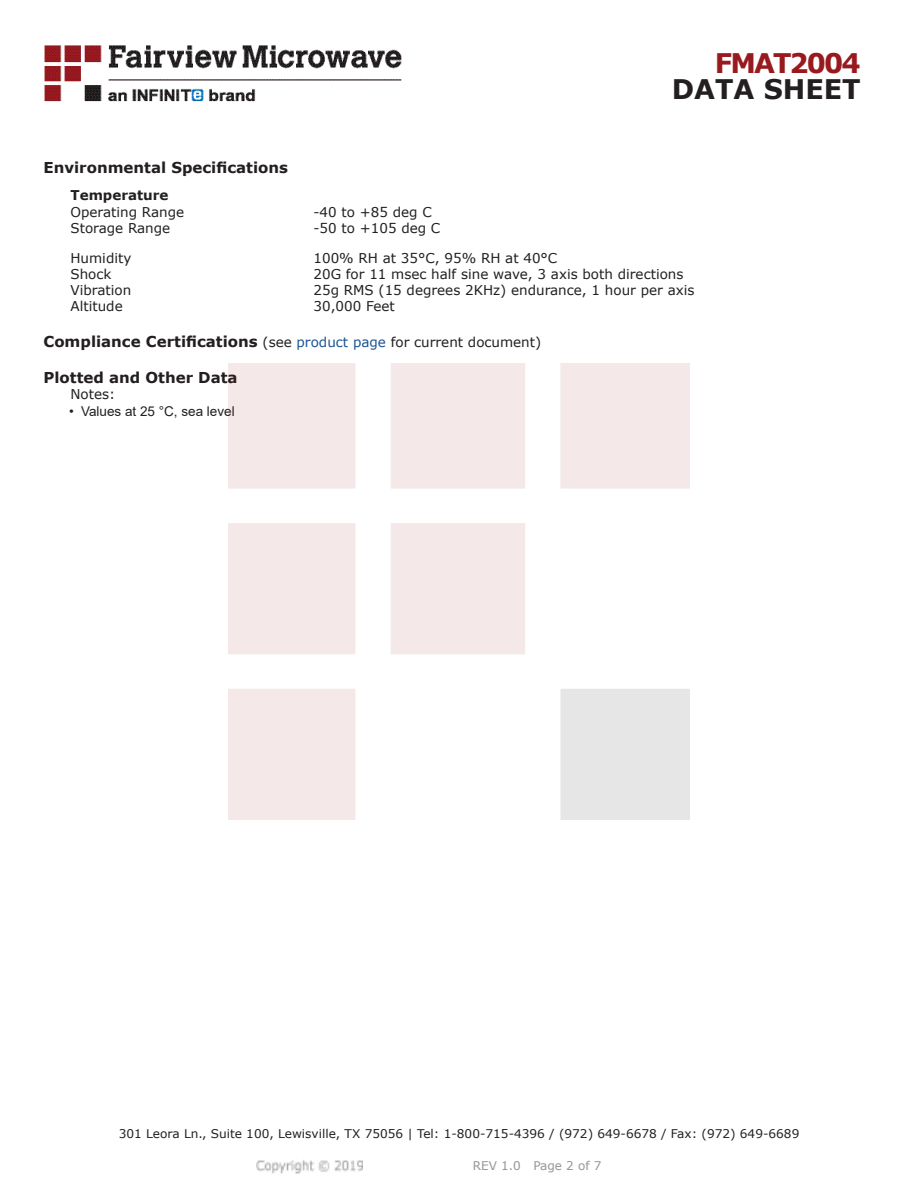
<style>
.page{position:relative;width:918px;height:1188px;background:#fff}
.page>*{position:absolute;margin:0;border:0;box-sizing:border-box;transform-origin:0 0}
.t1{font:700 27px "Verdana";color:#231f20}
.FM{font:700 27px "Verdana";letter-spacing:-.07em;color:#981a1e}
.Head1_for_Compliance{font:700 15px "Verdana";color:#231f20}
.Head1{font:700 15px "Verdana";color:#231f20}
.Specs_Para{font:13.5px "Verdana";color:#231f20}
.t2{font:13.5px "Arial";color:#231f20}
.Head2_after_Head1{font:700 13.5px "Verdana";color:#231f20}
.t3{font:12px "Verdana";color:#231f20}
.REV_Info{font:12px "Verdana";color:#939598}
.s1{font-weight:400;font-size:13.5px}
.s2{font-weight:400;font-size:13.5px;color:#1a5392}
</style>
<div class="page">
<img style="left:256px;top:1160px;width:107px;height:14px">
<img style="left:44px;top:45px;width:358px;height:57px">
<p class="FM" style="left:715px;top:44px;width:148px">FMAT2004</p>
<p class="t1" style="left:672px;top:70px;width:191px">DATA SHEET</p>
<p class="Head1" style="left:44px;top:157px;width:246px">Environmental Specifications</p>
<p class="Head2_after_Head1" style="left:70px;top:186px;width:100px">Temperature</p>
<p class="Specs_Para" style="left:70px;top:202px;width:115px">Operating Range</p>
<p class="Specs_Para" style="left:314px;top:202px;width:120px">-40 to +85 deg C</p>
<p class="Specs_Para" style="left:70px;top:219px;width:101px">Storage Range</p>
<p class="Specs_Para" style="left:314px;top:219px;width:128px">-50 to +105 deg C</p>
<p class="Specs_Para" style="left:70px;top:248px;width:62px">Humidity</p>
<p class="Specs_Para" style="left:314px;top:248px;width:245px">100% RH at 35°C, 95% RH at 40°C</p>
<p class="Specs_Para" style="left:70px;top:265px;width:42px">Shock</p>
<p class="Specs_Para" style="left:314px;top:265px;width:372px">20G for 11 msec half sine wave, 3 axis both directions</p>
<p class="Specs_Para" style="left:70px;top:281px;width:62px">Vibration</p>
<p class="Specs_Para" style="left:314px;top:281px;width:383px">25g RMS (15 degrees 2KHz) endurance, 1 hour per axis</p>
<p class="Specs_Para" style="left:70px;top:297px;width:54px">Altitude</p>
<p class="Specs_Para" style="left:314px;top:297px;width:83px">30,000 Feet</p>
<p class="Head1_for_Compliance" style="left:44px;top:331px;width:499px">Compliance Certifications <span class="s1">(see</span> <span class="s2">product page</span> <span class="s1">for current document)</span></p>
<p class="Head1_for_Compliance" style="left:44px;top:367px;width:196px">Plotted and Other Data</p>
<p class="Specs_Para" style="left:70px;top:385px;width:46px">Notes:</p>
<p class="t2" style="left:69px;top:402px;width:167px">• Values at 25 °C, sea level</p>
<p class="t3" style="left:119px;top:1125px;width:682px">301 Leora Ln., Suite 100, Lewisville, TX 75056 | Tel: 1-800-715-4396 / (972) 649-6678 / Fax: (972) 649-6689</p>
<p class="REV_Info" style="left:473px;top:1157px;width:130px">REV 1.0 Page 2 of 7</p>
</div>
